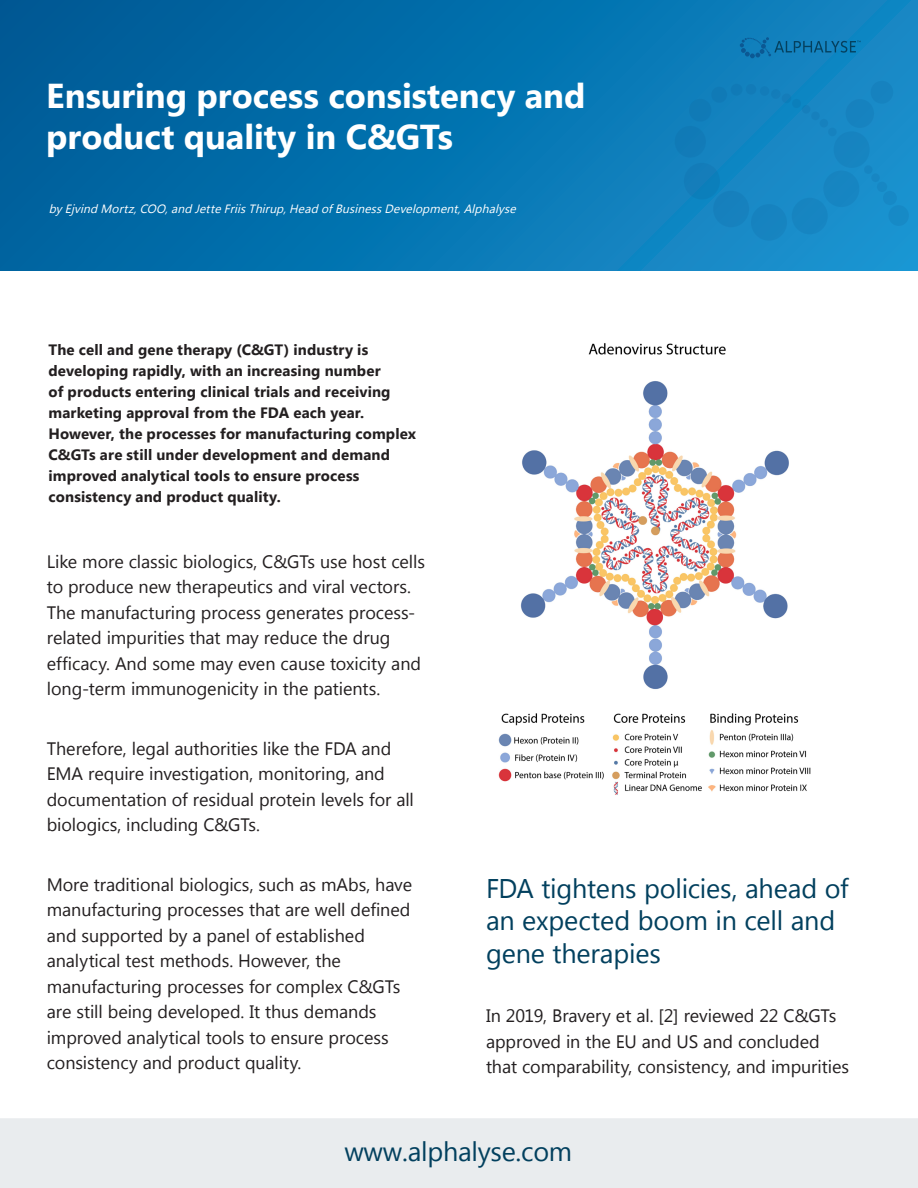
<style>
.page{position:relative;width:918px;height:1188px;background:#fff}
.page>*{position:absolute;margin:0;border:0;box-sizing:border-box;transform-origin:0 0}
.brød_med_streger{font:700 34.5px/41.4px "Lao UI";color:#fff}
.brød_med_streger-2{font:27px/32.4px "Lao UI";letter-spacing:-.01em;color:#02405e}
.brød_med_streger-3{font:18px/25.5px "Lao UI";letter-spacing:-.005em;color:#231f20}
.brød_med_streger-4{font:700 15px/21px "Lao UI";letter-spacing:.01em;color:#231f20}
.brød_med_streger-5{font:italic 12px "Lao UI";color:#fff}
</style>
<div class="page">
<div style="left:0;top:1118px;width:918px;height:70px;background:#e9ecee"></div>
<div style="left:0;top:0;width:918px;height:271px;background:linear-gradient(to right,#005c98,#168ecb)"></div>
<div style="left:871px;top:81px;width:22px;height:23px;background:#1682bf;border-radius:50%"></div>
<div style="left:888px;top:205px;width:21px;height:21px;background:#168ac6;border-radius:50%"></div>
<div style="left:883px;top:191px;width:14px;height:14px;background:#1688c5;border-radius:50%"></div>
<div style="left:877px;top:182px;width:10px;height:10px;background:#1787c4;border-radius:50%"></div>
<div style="left:871px;top:173px;width:9px;height:9px;background:#1786c3;border-radius:50%"></div>
<div style="left:864px;top:165px;width:9px;height:9px;background:#1685c2;border-radius:50%"></div>
<div style="left:828px;top:128px;width:9px;height:8px;background:#1682bf;border-radius:50%"></div>
<div style="left:820px;top:119px;width:8px;height:8px;background:#1681be;border-radius:50%"></div>
<div style="left:811px;top:112px;width:9px;height:8px;background:#1680bd;border-radius:50%"></div>
<div style="left:802px;top:105px;width:8px;height:9px;background:#167fbc;border-radius:50%"></div>
<div style="left:792px;top:99px;width:9px;height:9px;background:#0b7fbb;border-radius:50%"></div>
<div style="left:782px;top:94px;width:9px;height:9px;background:#157dba;border-radius:50%"></div>
<div style="left:771px;top:89px;width:10px;height:10px;background:#137dba;border-radius:50%"></div>
<div style="left:760px;top:86px;width:9px;height:10px;background:#137cb9;border-radius:50%"></div>
<div style="left:746px;top:84px;width:10px;height:11px;background:#127bb8;border-radius:50%"></div>
<div style="left:731px;top:84px;width:12px;height:12px;background:#107ab7;border-radius:50%"></div>
<div style="left:711px;top:87px;width:16px;height:16px;background:#107ab6;border-radius:50%"></div>
<div style="left:689px;top:99px;width:22px;height:23px;background:#107ab6;border-radius:50%"></div>
<div style="left:675px;top:126px;width:31px;height:32px;background:#107bb7;border-radius:50%"></div>
<div style="left:684px;top:163px;width:36px;height:36px;background:#137dba;border-radius:50%"></div>
<div style="left:713px;top:191px;width:36px;height:36px;background:#1681bd;border-radius:50%"></div>
<div style="left:751px;top:204px;width:36px;height:37px;background:#1683c0;border-radius:50%"></div>
<div style="left:792px;top:198px;width:36px;height:36px;background:#1685c1;border-radius:50%"></div>
<div style="left:823px;top:171px;width:36px;height:36px;background:#1785c2;border-radius:50%"></div>
<div style="left:834px;top:131px;width:36px;height:37px;background:#1684c0;border-radius:50%"></div>
<div style="left:846px;top:99px;width:28px;height:29px;background:#1682bf;border-radius:50%"></div>
<svg style="left:740px;top:37px;width:121px;height:21px;background:#0f78b1"></svg>
<img style="left:498px;top:343px;width:313px;height:452px">
<p class="brød_med_streger" style="left:46px;top:74px;width:541px">Ensuring process consistency and product quality in C&amp;GTs</p>
<p class="brød_med_streger-5" style="left:49px;top:201px;width:472px">by Ejvind Mortz,COO,and JetteFriisThirup,Head ofBusinessDevelopment,Alphalyse</p>
<p class="brød_med_streger-4" style="left:49px;top:339px;width:369px">The cell and gene therapy (C&amp;GT) industry is developing rapidly, with an increasing number<br>of products entering clinical trials and receiving marketing approval from the FDA each year.<br>However, the processes for manufacturing complex C&amp;GTs are still under development and demand improved analytical tools to ensure process consistency and product quality.</p>
<p class="brød_med_streger-3" style="left:47px;top:548px;width:380px">Like more classic biologics, C&amp;GTs use host cells to produce new therapeutics and viral vectors.<br>The manufacturing process generates process&shy;related impurities that may reduce the drug efficacy. And some may even cause toxicity and long-term immunogenicity in the patients.</p>
<p class="brød_med_streger-3" style="left:47px;top:735px;width:369px">Therefore, legal authorities like the FDA and EMA require investigation, monitoring, and documentation of residual protein levels for all biologics, including C&amp;GTs.</p>
<p class="brød_med_streger-3" style="left:47px;top:871px;width:367px">More traditional biologics, such as mAbs, have manufacturing processes that are well defined and supported by a panel of established analytical test methods. However, the manufacturing processes for complex C&amp;GTs are still being developed. It thus demands improved analytical tools to ensure process consistency and product quality.</p>
<p class="brød_med_streger-2" style="left:486px;top:871px;width:364px">FDA tightens policies, ahead of an expected boom in cell and gene therapies</p>
<p class="brød_med_streger-3" style="left:486px;top:1002px;width:365px">In 2019, Bravery et al. [2] reviewed 22 C&amp;GTs approved in the EU and US and concluded that comparability, consistency, and impurities</p>
<h2 class="brød_med_streger-2" style="left:344px;top:1134px;width:229px">www.alphalyse.com</h2>
</div>
